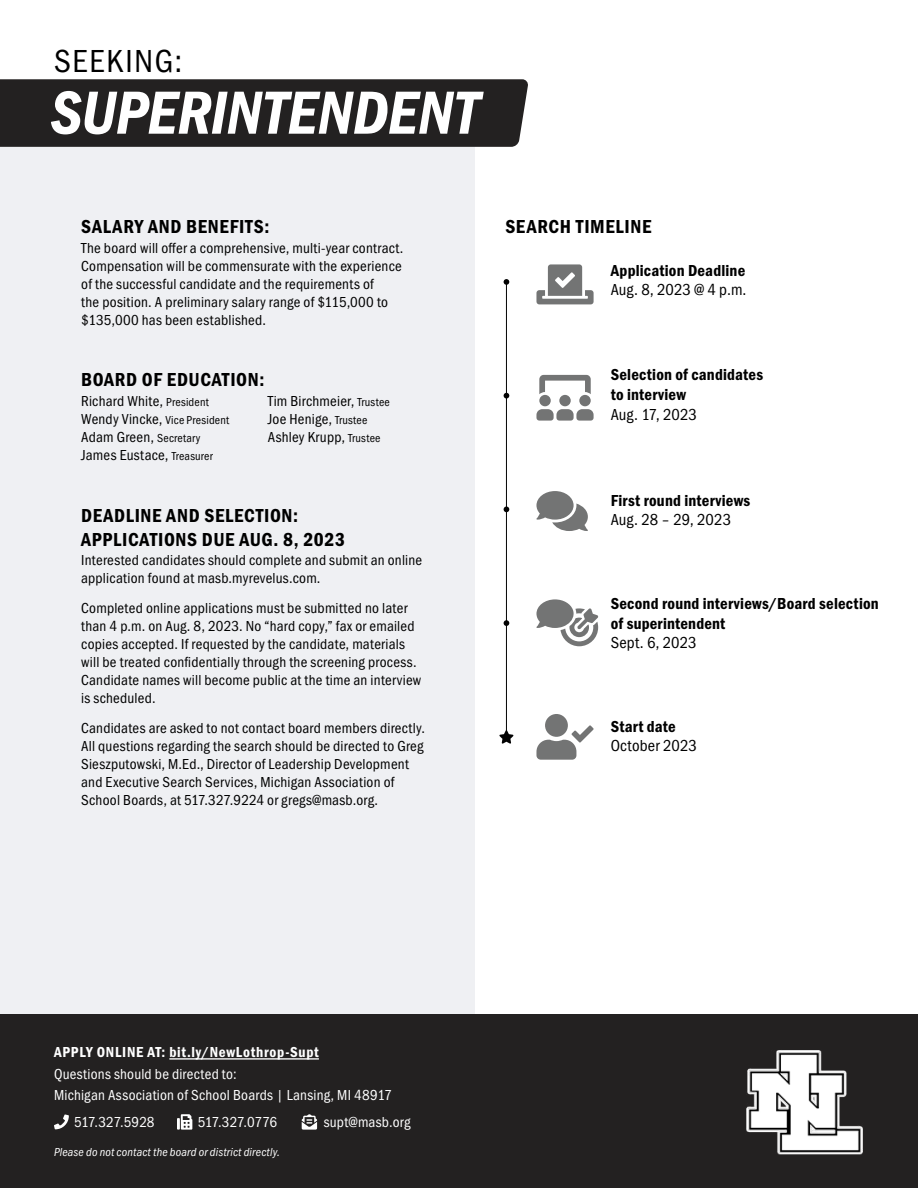
<style>
.page{position:relative;width:918px;height:1188px;background:#fff}
.page>*{position:absolute;margin:0;border:0;box-sizing:border-box;transform-origin:0 0}
.t1{font:63px "Franklin Gothic URW Con Dem Ita";color:#fff}
.t2{font:33px "Franklin Gothic URW Cond";letter-spacing:.055em;color:#000}
.t3{font:19.5px/23.4px "Franklin Gothic URW Con Dem";letter-spacing:.03em;color:#000}
.t4{font:16.5px/19.8px "Franklin Gothic URW Con Dem";letter-spacing:.015em;color:#000}
.t5{font:16.5px "Franklin Gothic URW Cond";letter-spacing:.005em;color:#000}
.t6{font:15px/18px "Franklin Gothic URW Cond";letter-spacing:.015em;color:#000}
.t7{font:15px/21px "Franklin Gothic URW Cond";letter-spacing:.015em;color:#fff}
.t8{font:15px "Franklin Gothic URW Con Dem";letter-spacing:.05em;color:#fff}
.t9{font:15px "Franklin Gothic URW Cond";letter-spacing:-.025em;color:#fff}
.t10{font:12px "Franklin Gothic URW Con Boo Ita";letter-spacing:.01em;color:#fff}
.t11{font:12px "Franklin Gothic URW Cond";letter-spacing:.015em;color:#000}
.s1{font-size:12px}
.s2{font-size:15px}
</style>
<div class="page">
<div style="left:0;top:116px;width:474px;height:899px;background:#eff0f3"></div>
<svg style="left:536px;top:491px;width:52px;height:40px"></svg>
<svg style="left:536px;top:264px;width:58px;height:40px"></svg>
<svg style="left:536px;top:375px;width:58px;height:46px"></svg>
<hr style="left:506px;top:282px;width:1px;height:458px;background:#030303">
<svg style="left:504px;top:620px;width:5px;height:6px"></svg>
<svg style="left:504px;top:507px;width:5px;height:5px"></svg>
<svg style="left:504px;top:393px;width:5px;height:6px"></svg>
<svg style="left:504px;top:279px;width:5px;height:6px"></svg>
<svg style="left:499px;top:730px;width:15px;height:14px"></svg>
<div style="left:0;top:1015px;width:918px;height:173px;background:#232121"></div>
<div style="left:0;top:79px;width:528px;height:68px;background:#232121"></div>
<svg style="left:536px;top:599px;width:63px;height:47px"></svg>
<svg style="left:536px;top:714px;width:58px;height:46px"></svg>
<hr style="left:169px;top:1058px;width:150px;height:2px;background:#fff">
<svg style="left:302px;top:1114px;width:15px;height:16px"></svg>
<svg style="left:177px;top:1114px;width:15px;height:16px"></svg>
<svg style="left:54px;top:1114px;width:15px;height:15px"></svg>
<img style="left:746px;top:1050px;width:117px;height:105px">
<h2 class="t2" style="left:54px;top:38px;width:130px">SEEKING:</h2>
<h1 class="t1" style="left:50px;top:77px;width:430px">SUPERINTENDENT</h1>
<h3 class="t3" style="left:81px;top:214px;width:190px">SALARY AND BENEFITS:</h3>
<h3 class="t3" style="left:505px;top:214px;width:147px">SEARCH TIMELINE</h3>
<p class="t4" style="left:611px;top:260px;width:136px">Application Deadline</p>
<p class="t6" style="left:81px;top:238px;width:324px">The board will offer a comprehensive, multi-year contract.<br>Compensation will be commensurate with the experience of the successful candidate and the requirements of<br>the position. A preliminary salary range of $115,000 to $135,000 has been established.</p>
<p class="t5" style="left:611px;top:278px;width:137px">Aug. 8, 2023 @ 4 p.m.</p>
<h3 class="t3" style="left:81px;top:367px;width:185px">BOARD OF EDUCATION:</h3>
<p class="t6" style="left:81px;top:391px;width:129px">Richard White, <span class="s1">President</span></p>
<p class="t11" style="left:81px;top:411px;width:150px"><span class="s2">Wendy Vincke,</span> Vice President</p>
<p class="t6" style="left:81px;top:427px;width:133px">Adam Green, <span class="s1">Secretary<br></span>James Eustace, <span class="s1">Treasurer</span></p>
<p class="t6" style="left:268px;top:391px;width:124px">Tim Birchmeier, <span class="s1">Trustee<br></span>Joe Henige, <span class="s1">Trustee<br></span>Ashley Krupp, <span class="s1">Trustee</span></p>
<h3 class="t3" style="left:81px;top:503px;width:265px">DEADLINE AND SELECTION:<br>APPLICATIONS DUE AUG. 8, 2023</h3>
<p class="t6" style="left:81px;top:550px;width:342px">Interested candidates should complete and submit an online application found at masb.myrevelus.com.</p>
<p class="t6" style="left:81px;top:598px;width:342px">Completed online applications must be submitted no later than 4 p.m. on Aug. 8, 2023. No “hard copy,” fax or emailed copies accepted. If requested by the candidate, materials will be treated confidentially through the screening process.<br>Candidate names will become public at the time an interview is scheduled.</p>
<p class="t6" style="left:81px;top:718px;width:345px">Candidates are asked to not contact board members directly.<br>All questions regarding the search should be directed to Greg Sieszputowski, M.Ed., Director of Leadership Development and Executive Search Services, Michigan Association of School Boards, at 517.327.9224 or gregs@masb.org.</p>
<p class="t8" style="left:54px;top:1042px;width:266px">APPLY ONLINE AT: bit.ly/NewLothrop-Supt</p>
<p class="t7" style="left:54px;top:1062px;width:339px">Questions should be directed to:<br>Michigan Association of School Boards | Lansing, MI 48917</p>
<p class="t7" style="left:74px;top:1111px;width:82px">517.327.5928</p>
<p class="t10" style="left:54px;top:1145px;width:228px">Please do not contact the board or district directly.</p>
<p class="t9" style="left:198px;top:1112px;width:81px">517.327.0776</p>
<p class="t7" style="left:324px;top:1111px;width:88px">supt@masb.org</p>
<p class="t4" style="left:611px;top:364px;width:154px">Selection of candidates to interview</p>
<p class="t5" style="left:611px;top:403px;width:88px">Aug. 17, 2023</p>
<p class="t4" style="left:611px;top:490px;width:141px">First round interviews</p>
<p class="t5" style="left:611px;top:508px;width:122px">Aug. 28 – 29, 2023</p>
<p class="t4" style="left:611px;top:593px;width:270px">Second round interviews/Board selection of superintendent</p>
<p class="t5" style="left:611px;top:631px;width:87px">Sept. 6, 2023</p>
<p class="t4" style="left:611px;top:715px;width:67px">Start date</p>
<p class="t5" style="left:611px;top:733px;width:88px">October 2023</p>
</div>
